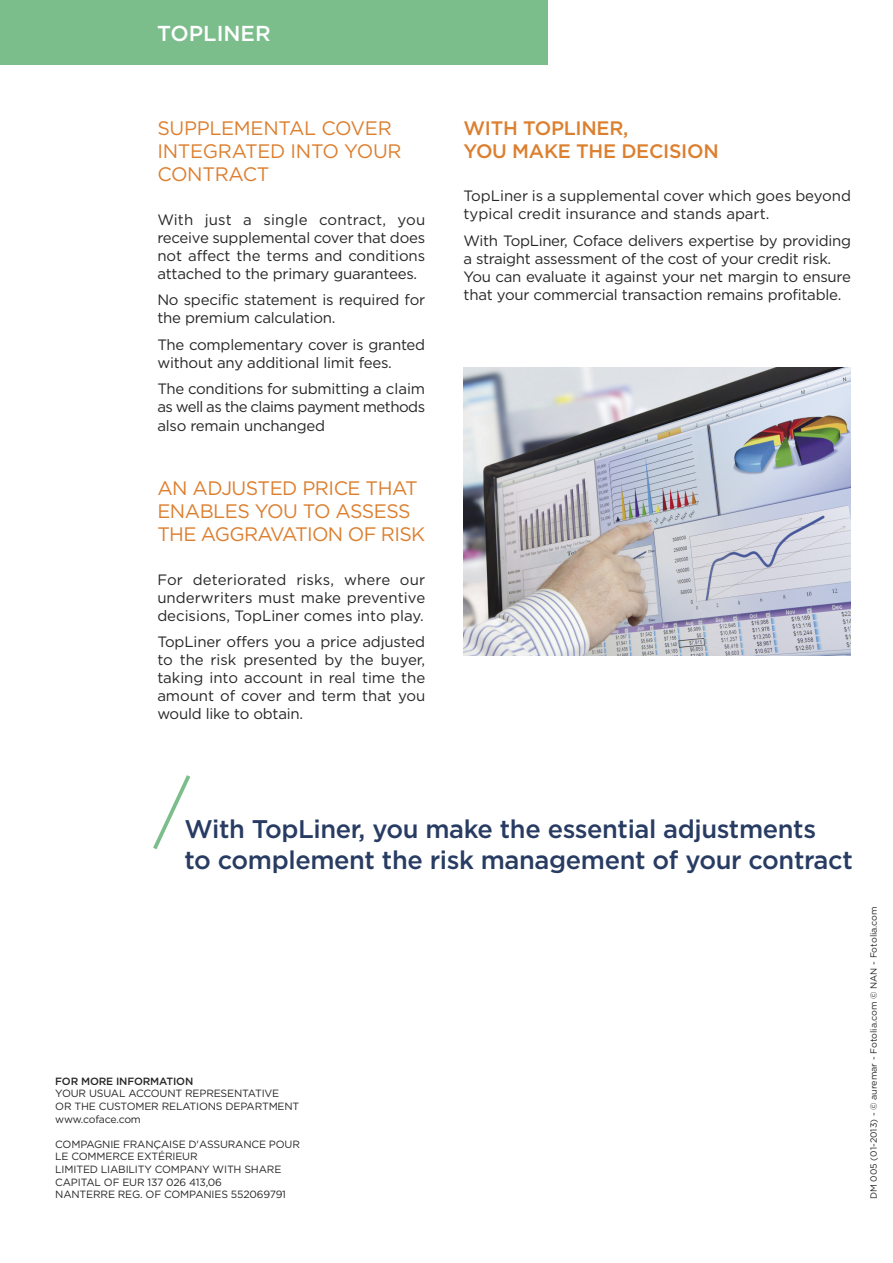
<style>
.page{position:relative;width:893px;height:1263px;background:#fff}
.page>*{position:absolute;margin:0;border:0;box-sizing:border-box;transform-origin:0 0}
.t1{font:500 25.5px/30.6px "Gotham";letter-spacing:-.015em;color:#283c63}
.t2{font:500 21.6px "Gotham";color:#fff}
.t3{font:19.5px/23.4px "Gotham";letter-spacing:-.025em;color:#dc7f2f}
.t4{font:500 19.5px/23.4px "Gotham";letter-spacing:-.015em;color:#dc7f2f}
.t5{font:15px/18px "Gotham";letter-spacing:-.015em;color:#272627;text-align:justify}
.t6{font:10.5px/12.6px "Gotham";letter-spacing:-.015em;color:#272627}
.t7{font:500 10.5px "Gotham";letter-spacing:-.015em;color:#272627}
.t8{font:9px "Gotham";color:#272627}
</style>
<div class="page">
<div style="left:0;top:0;width:547px;height:65px;background:#7cbd8c"></div>
<img style="left:463px;top:368px;width:387px;height:287px">
<svg style="left:153px;top:775px;width:38px;height:75px"></svg>
<h2 class="t2" style="left:157px;top:21px;width:115px">TOPLINER</h2>
<h3 class="t3" style="left:157px;top:116px;width:246px">SUPPLEMENTAL COVER<br>INTEGRATED INTO YOUR<br>CONTRACT</h3>
<p class="t5" style="left:157px;top:210px;width:269px">With just a single contract, you receive supplemental cover that does not affect the terms and conditions attached to the primary guarantees.</p>
<p class="t5" style="left:157px;top:291px;width:269px">No specific statement is required for the premium calculation.</p>
<p class="t5" style="left:157px;top:335px;width:269px">The complementary cover is granted without any additional limit fees.</p>
<p class="t5" style="left:157px;top:380px;width:269px;line-height:18.6px">The conditions for submitting a claim as well as the claims payment methods also remain unchanged</p>
<h3 class="t3" style="left:157px;top:476px;width:269px">AN ADJUSTED PRICE THAT<br>ENABLES YOU TO ASSESS<br>THE AGGRAVATION OF RISK</h3>
<p class="t5" style="left:157px;top:570px;width:269px">For deteriorated risks, where our underwriters must make preventive decisions, TopLiner comes into play.</p>
<p class="t5" style="left:157px;top:633px;width:269px">TopLiner offers you a price adjusted to the risk presented by the buyer, taking into account in real time the amount of cover and term that you would like to obtain.</p>
<h3 class="t4" style="left:463px;top:116px;width:257px">WITH TOPLINER,<br>YOU MAKE THE DECISION</h3>
<p class="t5" style="left:463px;top:187px;width:389px">TopLiner is a supplemental cover which goes beyond typical credit insurance and stands apart.</p>
<p class="t5" style="left:463px;top:232px;width:389px;text-align:left">With TopLiner, Coface delivers expertise by providing a straight assessment of the cost of your credit risk.<br>You can evaluate it against your net margin to ensure that your commercial transaction remains profitable.</p>
<h1 class="t1" style="left:185px;top:814px;width:670px">With TopLiner, you make the essential adjustments<br>to complement the risk management of your contract</h1>
<p class="t7" style="left:55px;top:1075px;width:140px">FOR MORE INFORMATION</p>
<p class="t6" style="left:55px;top:1087px;width:246px">YOUR USUAL ACCOUNT REPRESENTATIVE<br>OR THE CUSTOMER RELATIONS DEPARTMENT www.coface.com</p>
<p class="t6" style="left:55px;top:1138px;width:246px">COMPAGNIE FRANÇAISE D'ASSURANCE POUR LE COMMERCE EXTÉRIEUR<br>LIMITED LIABILITY COMPANY WITH SHARE CAPITAL OF EUR 137 026 413,06<br>NANTERRE REG. OF COMPANIES 552069791</p>
<p class="t8" style="left:868px;top:1199px;width:295px;rotate:-90deg">DM 005 (01-2013) - © auremar - Fotolia.com © NAN - Fotolia.com</p>
</div>
